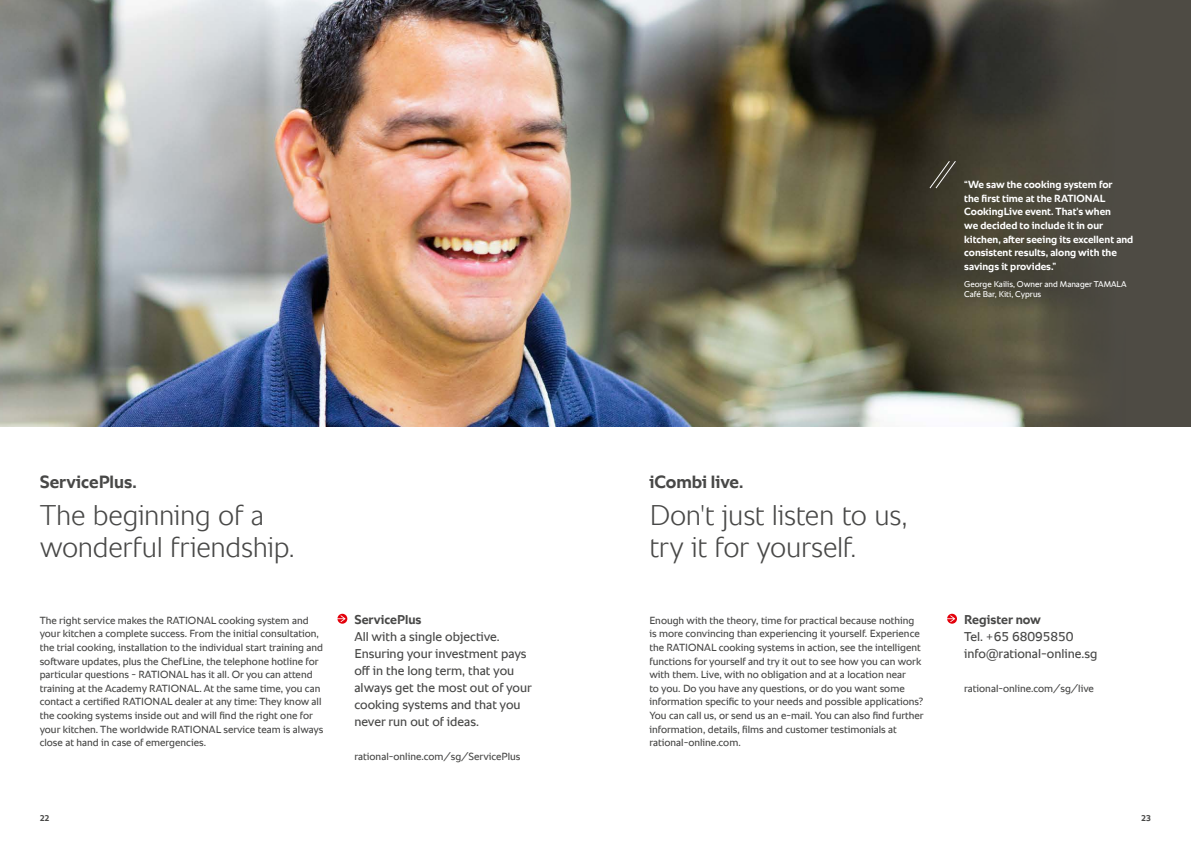
<style>
.page{position:relative;width:1191px;height:842px;background:#fff}
.page>*{position:absolute;margin:0;border:0;box-sizing:border-box;transform-origin:0 0}
.t1{font:300 29px/32px "RATIONAL Sans TT";letter-spacing:-.01em;color:#484847}
.t2{font:700 18px "RATIONAL Sans TT";color:#484847}
.t3{font:13px/17px "RATIONAL Sans TT";color:#484847}
.t4{font:700 13px "RATIONAL Sans TT";letter-spacing:.005em;color:#484847}
.t5{font:10.5px/13.6px "RATIONAL Sans TT";color:#484847}
.t6{font:700 10.5px/13.6px "RATIONAL Sans TT";color:#fff}
.t7{font:8.5px/10.2px "RATIONAL Sans TT";color:#fff}
.t8{font:700 8.5px "RATIONAL Sans TT";color:#484847}
</style>
<div class="page">
<div style="left:0;top:0;width:1191px;height:426px;background:#4e4b44"></div>
<img style="left:0;top:0;width:1084px;height:426px">
<svg style="left:947px;top:614px;width:10px;height:10px"></svg>
<svg style="left:337px;top:614px;width:10px;height:10px"></svg>
<svg style="left:929px;top:160px;width:27px;height:29px"></svg>
<h2 class="t2" style="left:40px;top:468px;width:99px">ServicePlus.</h2>
<h1 class="t1" style="left:40px;top:499px;width:257px">The beginning of a wonderful friendship.</h1>
<p class="t5" style="left:40px;top:613px;width:285px">The right service makes the RATIONAL cooking system and your kitchen a complete success. From the initial consultation, the trial cooking, installation to the individual start training and software updates, plus the ChefLine, the telephone hotline for particular questions - RATIONAL has it all. Or you can attend training at the Academy RATIONAL. At the same time, you can contact a certified RATIONAL dealer at any time: They know all the cooking systems inside out and will find the right one for your kitchen. The worldwide RATIONAL service team is always close at hand in case of emergencies.</p>
<p class="t4" style="left:354px;top:610px;width:69px">ServicePlus</p>
<p class="t3" style="left:354px;top:628px;width:179px">All with a single objective.<br>Ensuring your investment pays off in the long term, that you always get the most out of your cooking systems and that you never run out of ideas.</p>
<p class="t5" style="left:354px;top:749px;width:168px">rational-online.com/sg/ServicePlus</p>
<p class="t6" style="left:964px;top:178px;width:171px">“We saw the cooking system for<br>the first time at the RATIONAL<br>CookingLive event. That's when<br>we decided to include it in our kitchen, after seeing its excellent and consistent results, along with the savings it provides.”</p>
<p class="t7" style="left:964px;top:279px;width:164px">George Kailis, Owner and Manager TAMALA<br>Café Bar, Kiti, Cyprus</p>
<h2 class="t2" style="left:649px;top:468px;width:95px">iCombi live.</h2>
<h1 class="t1" style="left:649px;top:499px;width:260px">Don't just listen to us, try it for yourself.</h1>
<p class="t5" style="left:649px;top:613px;width:276px">Enough with the theory, time for practical because nothing is more convincing than experiencing it yourself. Experience the RATIONAL cooking systems in action, see the intelligent functions for yourself and try it out to see how you can work with them. Live, with no obligation and at a location near<br>to you. Do you have any questions, or do you want some information specific to your needs and possible applications?<br>You can call us, or send us an e-mail. You can also find further information, details, films and customer testimonials at rational-online.com.</p>
<p class="t4" style="left:964px;top:610px;width:78px">Register now</p>
<p class="t3" style="left:964px;top:628px;width:135px">Tel. +65 68095850 info@rational-online.sg</p>
<p class="t5" style="left:964px;top:681px;width:131px">rational-online.com/sg/live</p>
<p class="t8" style="left:40px;top:812px;width:11px">22</p>
<p class="t8" style="left:1141px;top:812px;width:12px">23</p>
</div>
